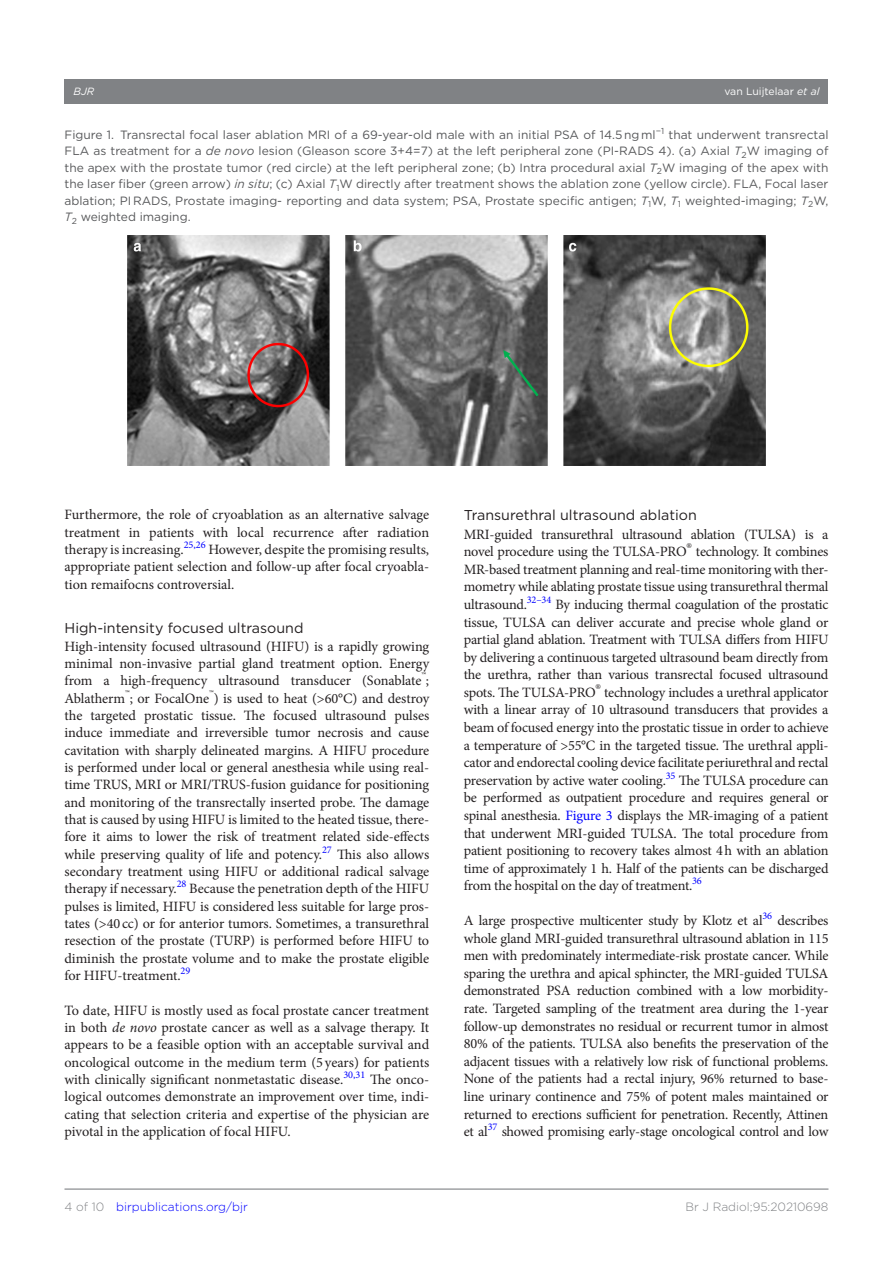
<style>
.page{position:relative;width:893px;height:1263px;background:#fff}
.page>*{position:absolute;margin:0;border:0;box-sizing:border-box;transform-origin:0 0}
.t1{font:14.25px/17.5px "Minion Pro";letter-spacing:-.01em;color:#231f20;text-align:justify}
.t2{font:14.25px "Gotham";color:#231f20}
.t3{font:12px/16.5px "Gotham";color:#57585a;text-align:justify}
.t4{font:300 12px "Gotham";color:#00f}
.t5{font:300 12px "Gotham";color:#808285}
.t6{font:10.5px "Gotham";color:#fff}
.t7{font:italic 10.5px "Gotham";color:#fff}
.s1{font-style:italic}
.s2{color:#00f}
.s3{color:#808285}
</style>
<div class="page">
<hr style="left:64px;top:1188px;width:764px;height:2px;background:#808285">
<div style="left:64px;top:79px;width:764px;height:24px;background:#808285"></div>
<img style="left:128px;top:235px;width:637px;height:231px">
<p class="t7" style="left:74px;top:85px;width:22px">BJR</p>
<p class="t6" style="left:724px;top:85px;width:97px">van Luijtelaar <span class="s1">et al</span></p>
<p class="t3" style="left:64px;top:126px;width:765px">Figure 1. Transrectal focal laser ablation MRI of a 69-year-old male with an initial PSA of 14.5 ng ml<sup>−1</sup> that underwent transrectal FLA as treatment for a <span class="s1">de novo</span> lesion (Gleason score 3+4=7) at the left peripheral zone (PI-RADS 4). (a) Axial <span class="s1">T</span><sub>2</sub>W imaging of the apex with the prostate tumor (red circle) at the left peripheral zone; (b) Intra procedural axial <span class="s1">T</span><sub>2</sub>W imaging of the apex with the laser fiber (green arrow) <span class="s1">in situ</span>; (c) Axial <span class="s1">T</span><sub>1</sub>W directly after treatment shows the ablation zone (yellow circle). FLA, Focal laser ablation; PI RADS, Prostate imaging- reporting and data system; PSA, Prostate specific antigen; <span class="s1">T</span><sub>1</sub>W, <span class="s1">T</span><sub>1</sub> weighted-imaging; <span class="s1">T</span><sub>2</sub>W, <span class="s1">T</span><sub>2</sub> weighted imaging.</p>
<p class="t1" style="left:64px;top:506px;width:366px">Furthermore, the role of cryoablation as an alternative salvage treatment in patients with local recurrence after radiation therapy is increasing.<sup>25,26</sup> However, despite the promising results, appropriate patient selection and follow-up after focal cryoabla&shy;tion remaifocns controversial.</p>
<p class="t2" style="left:65px;top:618px;width:240px">High-intensity focused ultrasound</p>
<p class="t1" style="left:65px;top:637px;width:366px">High-intensity focused ultrasound (HIFU) is a rapidly growing minimal non-invasive partial gland treatment option. Energy from a high-frequency ultrasound transducer (Sonablate<sup>™</sup>; Ablatherm<sup>™</sup>; or FocalOne<sup>™</sup>) is used to heat (&gt;60°C) and destroy the targeted prostatic tissue. The focused ultrasound pulses induce immediate and irreversible tumor necrosis and cause cavitation with sharply delineated margins. A HIFU procedure is performed under local or general anesthesia while using real&shy;time TRUS, MRI or MRI/TRUS-fusion guidance for positioning and monitoring of the transrectally inserted probe. The damage that is caused by using HIFU is limited to the heated tissue, there&shy;fore it aims to lower the risk of treatment related side-effects while preserving quality of life and potency.<sup>27</sup> This also allows secondary treatment using HIFU or additional radical salvage therapy if necessary.<sup>28</sup> Because the penetration depth of the HIFU pulses is limited, HIFU is considered less suitable for large pros&shy;tates (&gt;40cc) or for anterior tumors. Sometimes, a transurethral resection of the prostate (TURP) is performed before HIFU to diminish the prostate volume and to make the prostate eligible for HIFU-treatment.<sup>29</sup></p>
<p class="t1" style="left:64px;top:1001px;width:366px">To date, HIFU is mostly used as focal prostate cancer treatment in both <span class="s1">de novo</span> prostate cancer as well as a salvage therapy. It appears to be a feasible option with an acceptable survival and oncological outcome in the medium term (5 years) for patients with clinically significant nonmetastatic disease.<sup>30,31</sup> The onco&shy;logical outcomes demonstrate an improvement over time, indi&shy;cating that selection criteria and expertise of the physician are pivotal in the application of focal HIFU.</p>
<p class="t2" style="left:464px;top:506px;width:235px">Transurethral ultrasound ablation</p>
<p class="t1" style="left:464px;top:525px;width:366px">MRI-guided transurethral ultrasound ablation (TULSA) is a novel procedure using the TULSA-PRO<sup>®</sup> technology. It combines MR-based treatment planning and real-time monitoring with ther&shy;mometry while ablating prostate tissue using transurethral thermal ultrasound.<sup>32–34</sup> By inducing thermal coagulation of the prostatic tissue, TULSA can deliver accurate and precise whole gland or partial gland ablation. Treatment with TULSA differs from HIFU by delivering a continuous targeted ultrasound beam directly from the urethra, rather than various transrectal focused ultrasound spots. The TULSA-PRO<sup>®</sup> technology includes a urethral applicator with a linear array of 10 ultrasound transducers that provides a beam of focused energy into the prostatic tissue in order to achieve a temperature of &gt;55°C in the targeted tissue. The urethral appli&shy;cator and endorectal cooling device facilitate periurethral and rectal preservation by active water cooling.<sup>35</sup> The TULSA procedure can be performed as outpatient procedure and requires general or spinal anesthesia. <span class="s2">Figure 3</span> displays the MR-imaging of a patient that underwent MRI-guided TULSA. The total procedure from patient positioning to recovery takes almost 4h with an ablation time of approximately 1 h. Half of the patients can be discharged from the hospital on the day of treatment.<sup>36</sup></p>
<p class="t1" style="left:464px;top:912px;width:366px">A large prospective multicenter study by Klotz et al<sup>36</sup> describes whole gland MRI-guided transurethral ultrasound ablation in 115 men with predominately intermediate-risk prostate cancer. While sparing the urethra and apical sphincter, the MRI-guided TULSA demonstrated PSA reduction combined with a low morbidity&shy;rate. Targeted sampling of the treatment area during the 1-year follow-up demonstrates no residual or recurrent tumor in almost 80% of the patients. TULSA also benefits the preservation of the adjacent tissues with a relatively low risk of functional problems.<br>None of the patients had a rectal injury, 96% returned to base&shy;line urinary continence and 75% of potent males maintained or returned to erections sufficient for penetration. Recently, Attinen et al<sup>37</sup> showed promising early-stage oncological control and low</p>
<p class="t4" style="left:64px;top:1199px;width:185px"><span class="s3">4 of 10</span> birpublications.org/bjr</p>
<p class="t5" style="left:685px;top:1199px;width:145px">Br J Radiol;95:20210698</p>
</div>
